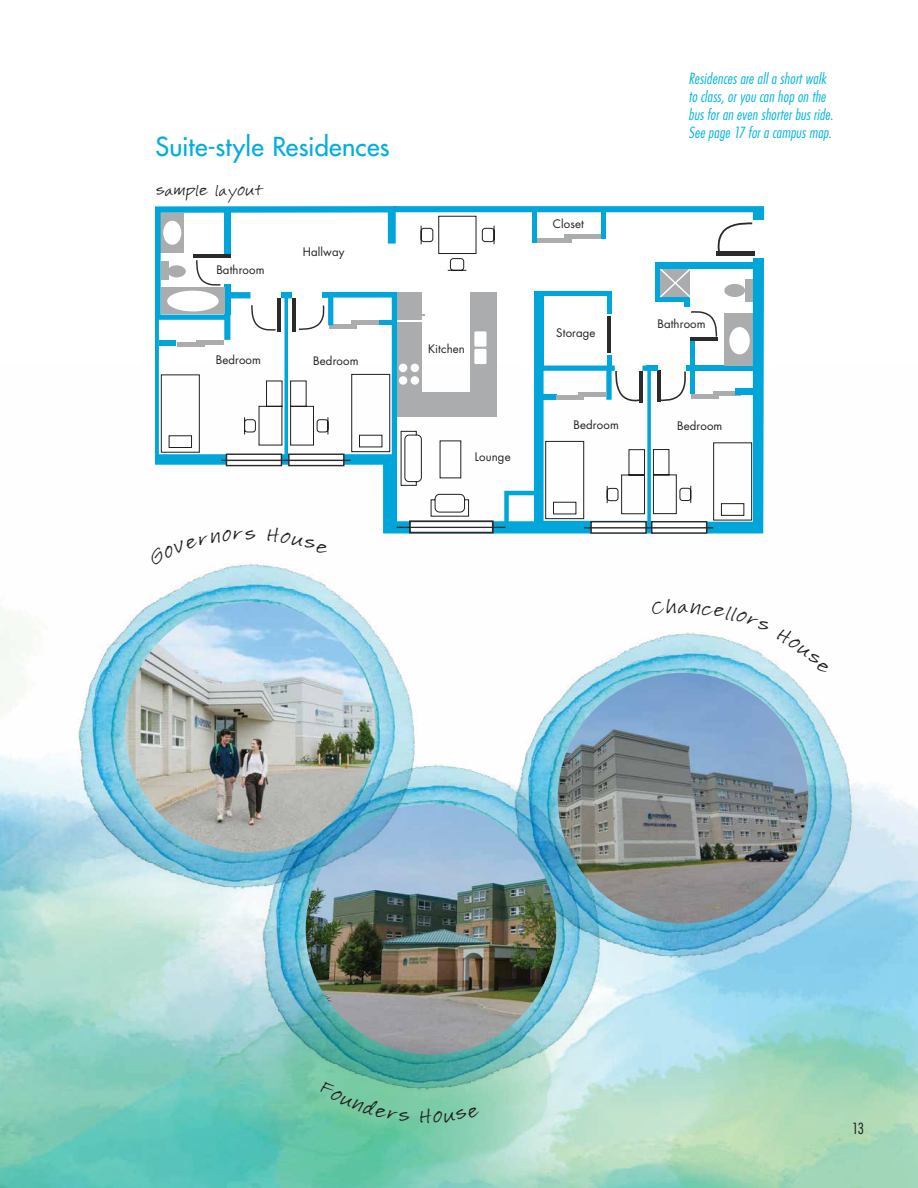
<style>
.page{position:relative;width:918px;height:1188px;background:#fff}
.page>*{position:absolute;margin:0;border:0;box-sizing:border-box;transform-origin:0 0}
.t1{font:500 25.5px "Futura Std";letter-spacing:.01em;color:#00aedd}
.Italic_Pull_quote{font:italic 300 condensed 15px/18px "Futura Std";letter-spacing:.015em;color:#00b5e0}
.t2{font:300 condensed 15px "Futura Std";color:#231f20}
.t3{font:14.1px "Pea Carlisle";color:#231f20}
.t4{font:11.4px "Futura Std";letter-spacing:.01em;color:#231f20}
.scribble_pull_quote{font:11.25px "Pea Carlisle";letter-spacing:.05em;color:#231f20}
</style>
<div class="page">
<img style="left:0;top:364px;width:918px;height:824px">
<svg style="left:156px;top:206px;width:608px;height:327px"></svg>
<div style="left:735px;top:388px;width:18px;height:6px;background:#00a5da"></div>
<svg style="left:590px;top:520px;width:118px;height:14px"></svg>
<hr style="left:584px;top:527px;width:129px;height:2px;background:#2c2a2b">
<svg style="left:408px;top:520px;width:87px;height:14px"></svg>
<hr style="left:397px;top:527px;width:109px;height:1px;background:#2c2a2b">
<hr style="left:533px;top:211px;width:4px;height:32px;background:#00a5da">
<hr style="left:601px;top:211px;width:4px;height:28px;background:#00a5da">
<svg style="left:691px;top:269px;width:1px;height:30px"></svg>
<div style="left:655px;top:263px;width:103px;height:6px;background:#00a5da"></div>
<div style="left:752px;top:220px;width:12px;height:37px;background:#fff"></div>
<hr style="left:716px;top:251px;width:39px;height:4px;background:#2c2a2b">
<svg style="left:714px;top:222px;width:39px;height:32px"></svg>
<div style="left:545px;top:441px;width:39px;height:78px;border:1px solid #231f20"></div>
<svg style="left:290px;top:225px;width:401px;height:292px"></svg>
<div style="left:713px;top:442px;width:39px;height:78px;border:1px solid #231f20"></div>
<div style="left:721px;top:503px;width:23px;height:13px;border:1px solid #231f20"></div>
<div style="left:161px;top:374px;width:39px;height:79px;border:1px solid #231f20"></div>
<svg style="left:168px;top:216px;width:477px;height:298px"></svg>
<img style="left:498px;top:616px;width:363px;height:362px">
<img style="left:558px;top:673px;width:250px;height:250px;border-radius:125px">
<img style="left:246px;top:749px;width:363px;height:362px">
<img style="left:306px;top:804px;width:250px;height:251px;border-radius:125px">
<img style="left:62px;top:548px;width:362px;height:362px">
<img style="left:125px;top:602px;width:251px;height:251px;border-radius:125px">
<svg style="left:652px;top:599px;width:118px;height:33px"></svg>
<svg style="left:776px;top:626px;width:54px;height:49px"></svg>
<svg style="left:320px;top:1081px;width:90px;height:40px;background:#75c8a1"></svg>
<svg style="left:433px;top:1106px;width:47px;height:17px"></svg>
<svg style="left:148px;top:530px;width:95px;height:36px"></svg>
<svg style="left:267px;top:527px;width:62px;height:28px"></svg>
<h2 class="t1" style="left:156px;top:131px;width:236px">Suite-style Residences</h2>
<p class="scribble_pull_quote" style="left:157px;top:185px;width:107px">sample layout</p>
<p class="t4" style="left:216px;top:262px;width:50px">Bathroom</p>
<p class="t4" style="left:303px;top:245px;width:43px">Hallway</p>
<p class="t4" style="left:216px;top:352px;width:47px">Bedroom</p>
<p class="t4" style="left:313px;top:353px;width:47px">Bedroom</p>
<p class="t3" style="left:246px;top:526px;width:12px">s</p>
<p class="t4" style="left:428px;top:341px;width:38px">Kitchen</p>
<p class="t4" style="left:475px;top:449px;width:37px">Lounge</p>
<p class="t4" style="left:553px;top:216px;width:33px">Closet</p>
<p class="t4" style="left:556px;top:326px;width:41px">Storage</p>
<p class="t4" style="left:574px;top:417px;width:47px">Bedroom</p>
<p class="Italic_Pull_quote" style="left:688px;top:70px;width:146px">Residences are all a short walk to class, or you can hop on the bus for an even shorter bus ride.<br>See page 17 for a campus map.</p>
<p class="t4" style="left:657px;top:317px;width:50px">Bathroom</p>
<p class="t4" style="left:677px;top:419px;width:47px">Bedroom</p>
<p class="t3" style="left:421px;top:1109px;width:13px">H</p>
<p class="t2" style="left:852px;top:1120px;width:13px">13</p>
</div>
